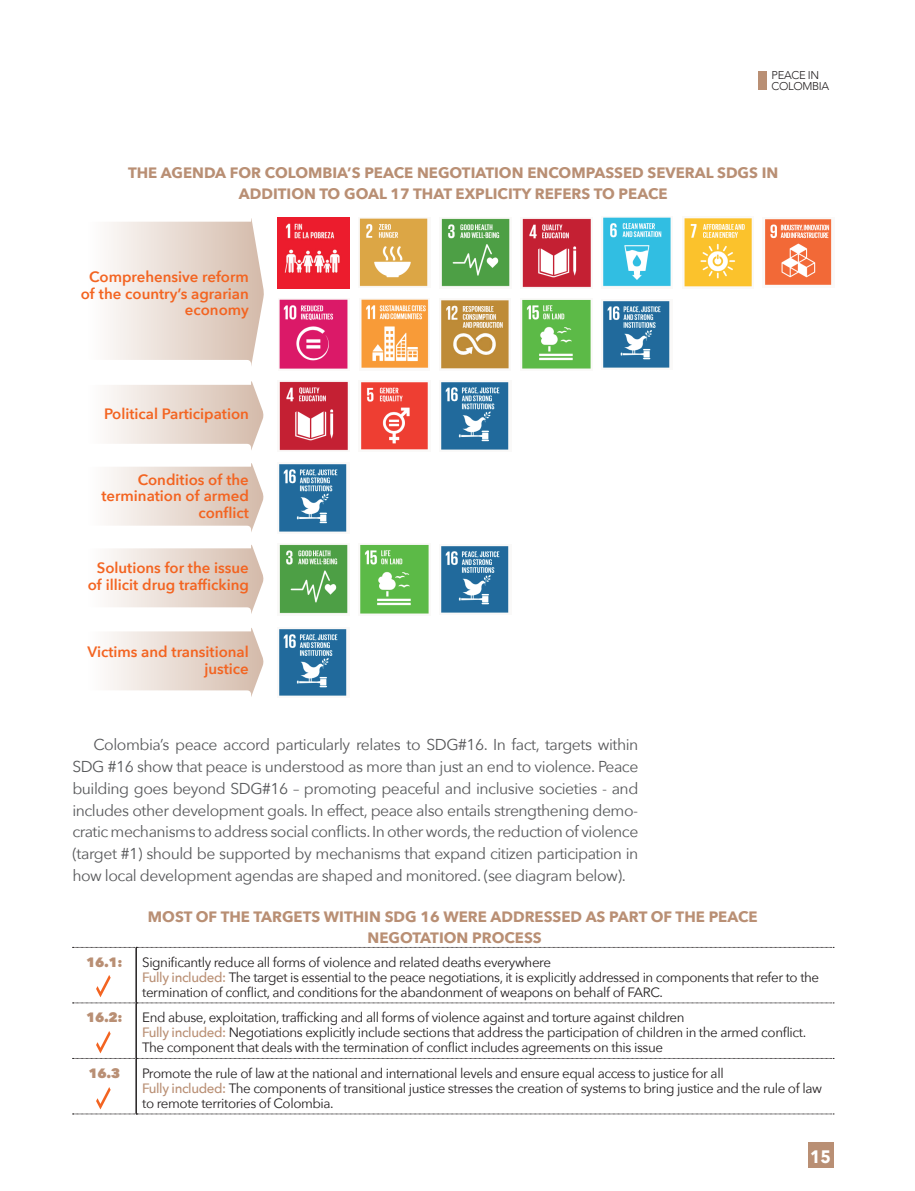
<style>
.page{position:relative;width:915px;height:1191px;background:#fff}
.page>*{position:absolute;margin:0;border:0;box-sizing:border-box;transform-origin:0 0}
.t1{font:700 18px "Avenir Next";color:#fff;scale:.9 1}
.t2{font:15.75px/21.8px "Avenir Next";letter-spacing:-.03em;color:#57585a;text-align:justify}
.t3{font:600 15px/16.5px "Avenir Next";color:#f36421;text-align:right}
.t4{font:700 15px/21px "Avenir Next";color:#b98f74;text-align:center}
.t5{font:13.5px/15px "Avenir Next";letter-spacing:-.03em;color:#231f20}
.t6{font:800 13.5px "Avenir Next";color:#b98f74}
.t7{font:300 11.25px/10.2px "Avenir";letter-spacing:-.03em;color:#231f20}
.s1{font-weight:500;color:#b98f74}
</style>
<div class="page">
<div style="left:807px;top:1142px;width:26px;height:26px;background:#b98f74"></div>
<div style="left:758px;top:71px;width:8px;height:18px;background:#b98f74"></div>
<svg style="left:108px;top:218px;width:156px;height:148px"></svg>
<svg style="left:108px;top:381px;width:156px;height:69px"></svg>
<svg style="left:108px;top:463px;width:156px;height:69px"></svg>
<svg style="left:108px;top:545px;width:156px;height:69px"></svg>
<svg style="left:108px;top:628px;width:156px;height:69px"></svg>
<img style="left:278px;top:217px;width:71px;height:71px">
<img style="left:279px;top:299px;width:69px;height:70px">
<img style="left:279px;top:381px;width:69px;height:70px">
<img style="left:279px;top:464px;width:68px;height:68px">
<img style="left:279px;top:544px;width:69px;height:70px">
<img style="left:279px;top:629px;width:68px;height:67px">
<img style="left:359px;top:218px;width:69px;height:69px">
<img style="left:361px;top:299px;width:68px;height:69px">
<img style="left:361px;top:382px;width:67px;height:68px">
<img style="left:360px;top:544px;width:69px;height:70px">
<img style="left:441px;top:218px;width:69px;height:69px">
<img style="left:441px;top:300px;width:68px;height:69px">
<img style="left:441px;top:382px;width:68px;height:68px">
<img style="left:441px;top:546px;width:68px;height:67px">
<img style="left:522px;top:218px;width:69px;height:70px">
<img style="left:522px;top:299px;width:69px;height:70px">
<img style="left:603px;top:217px;width:68px;height:70px">
<img style="left:603px;top:301px;width:67px;height:67px">
<img style="left:684px;top:218px;width:68px;height:69px">
<img style="left:765px;top:219px;width:67px;height:66px">
<hr style="left:135px;top:947px;width:2px;height:55px;background:#231f20">
<hr style="left:135px;top:1003px;width:2px;height:55px;background:#231f20">
<hr style="left:135px;top:1058px;width:2px;height:55px;background:#231f20">
<svg style="left:72px;top:947px;width:761px;height:1px"></svg>
<svg style="left:72px;top:975px;width:761px;height:28px"></svg>
<svg style="left:72px;top:1031px;width:761px;height:28px"></svg>
<svg style="left:72px;top:1087px;width:761px;height:27px"></svg>
<p class="t7" style="left:771px;top:70px;width:59px">PEACE IN<br>COLOMBIA</p>
<p class="t4" style="left:128px;top:162px;width:651px">THE AG ENDA FOR COLOMBIA’S PEACE NEGOTIATION ENCOMPASSED SEVERAL SDGS IN<br>ADDITION TO GOAL 17 THAT EXPLICITY REF ERS TO PEACE</p>
<p class="t3" style="left:81px;top:268px;width:169px">Comprehensive reform of the country’s agrarian economy</p>
<p class="t3" style="left:104px;top:405px;width:146px">Political Participation</p>
<p class="t3" style="left:101px;top:471px;width:149px">Conditios of the termination of armed conflict</p>
<p class="t3" style="left:88px;top:559px;width:163px">Solutions for the issue of illicit drug trafficking</p>
<p class="t3" style="left:87px;top:643px;width:163px">Victims and transitional justice</p>
<p class="t2" style="left:72px;top:733px;width:567px;text-indent:21px">Colombia’s peace accord particularly relates to SDG#16. In fact, targets within SDG #16 show that peace is understood as more than just an end to violence. Peace building goes beyond SDG#16 – promoting peaceful and inclusive societies - and includes other development goals. I n effect, peace also entails strengthening demo&shy;cratic mechanisms to address social conflicts. In other words, the reduction of violence (target #1) should be supported by mechanisms that expand citizen participation in how local development agendas are shaped and monitored. (see diagram below).</p>
<p class="t4" style="left:148px;top:906px;width:611px">MOST OF THE TARGETS WITHIN SDG 16 WERE ADDRESSED AS PART OF THE PEACE<br>NEGOTATION PROCESS</p>
<p class="t6" style="left:86px;top:953px;width:38px">16.1:</p>
<p class="t5" style="left:142px;top:954px;width:678px">Significantly reduce all forms of violence and related deaths everywhere<br><span class="s1">Fully included:</span> The target is essential to the peace negotiations, it is explicitly addressed in components that refer to the termination of conflict, and conditions for the abandonment of weapons on behalf of FARC.</p>
<p class="t6" style="left:86px;top:1009px;width:38px">16.2:</p>
<p class="t5" style="left:142px;top:1009px;width:665px">End abuse, exploitation, trafficking and all forms of violence against and torture against children<br><span class="s1">Fully included:</span> Negotiations explicitly include sections that address the participation of children in the armed conflict.<br>The component that deals with the termination of conflict includes agreements on this issue</p>
<p class="t6" style="left:88px;top:1064px;width:33px">16.3</p>
<p class="t5" style="left:142px;top:1065px;width:681px">Promote the rule of law at the national and international levels and ensure equal access to justice for all<br><span class="s1">Fully included:</span> The components of transitional justice stresses the creation of systems to bring justice and the rule of law to remote territories of Colombia.</p>
<h1 class="t1" style="left:809px;top:1141px;width:25px">15</h1>
</div>
